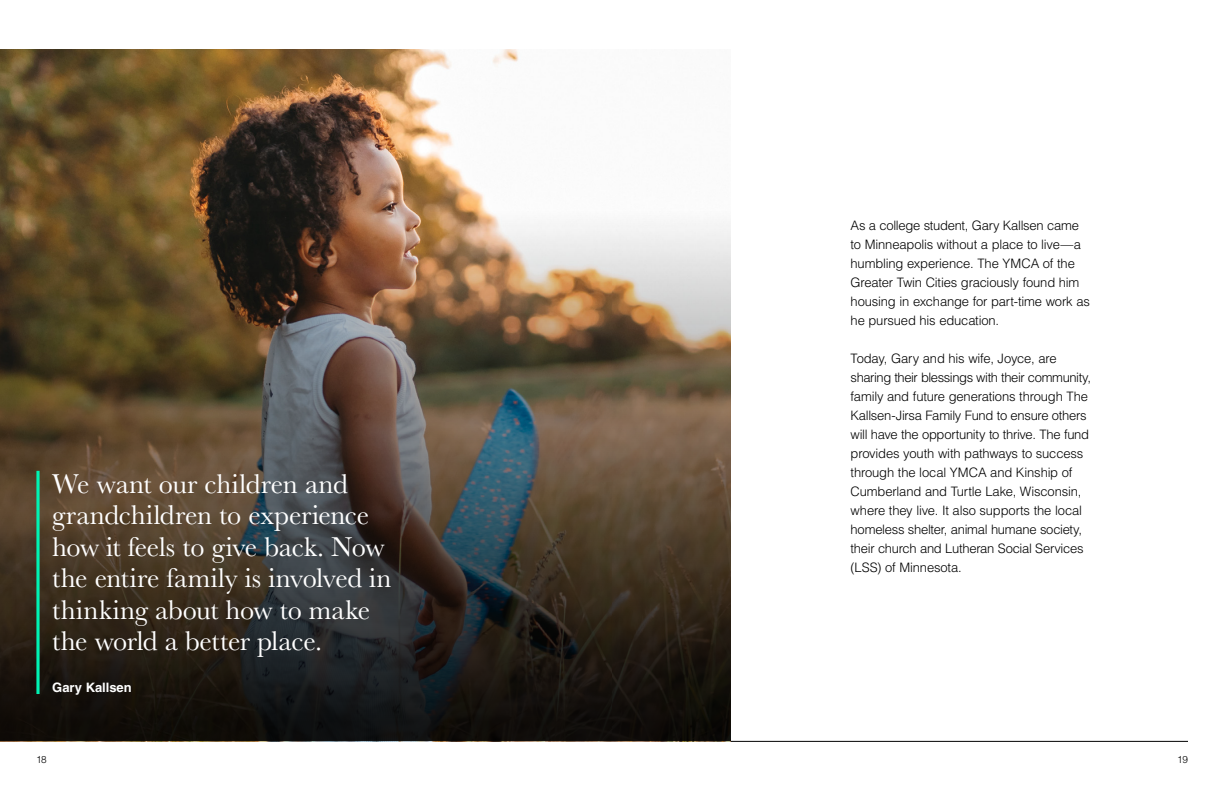
<style>
.page{position:relative;width:1224px;height:792px;background:#fff}
.page>*{position:absolute;margin:0;border:0;box-sizing:border-box;transform-origin:0 0}
.t1{font:28.3px/31.4px "Baskerville";letter-spacing:-.005em;color:#fff}
.t2{font:300 13px/19px "Helvetica LT Pro";letter-spacing:-.015em;color:#000}
.t3{font:700 13px "Helvetica LT Pro";color:#fff}
.t4{font:300 10px "Helvetica LT Pro";color:#000}
</style>
<div class="page">
<hr style="left:612px;top:741px;width:576px;height:1px;background:#000">
<hr style="left:0;top:741px;width:612px;height:1px;background:#000">
<img style="left:0;top:49px;width:519px;height:110px">
<img style="left:0;top:159px;width:612px;height:582px">
<svg style="left:36px;top:471px;width:4px;height:223px"></svg>
<svg style="left:612px;top:221px;width:118px;height:520px;background:#695c4d"></svg>
<h1 class="t1" style="left:52px;top:469px;width:341px">We want our children and grandchildren to experience how it feels to give back. Now the entire family is involved in thinking about how to make the world a better place.</h1>
<p class="t3" style="left:52px;top:679px;width:81px">Gary Kallsen</p>
<p class="t2" style="left:851px;top:216px;width:241px">As a college student, Gary Kallsen came to Minneapolis without a place to live—a humbling experience. The YMCA of the Greater Twin Cities graciously found him housing in exchange for part-time work as he pursued his education.</p>
<p class="t2" style="left:851px;top:349px;width:242px">Today, Gary and his wife, Joyce, are sharing their blessings with their community, family and future generations through The Kallsen-Jirsa Family Fund to ensure others will have the opportunity to thrive. The fund provides youth with pathways to success through the local YMCA and Kinship of Cumberland and Turtle Lake, Wisconsin, where they live. It also supports the local homeless shelter, animal humane society, their church and Lutheran Social Services (LSS) of Minnesota.</p>
<p class="t4" style="left:36px;top:754px;width:12px">18</p>
<p class="t4" style="left:1177px;top:754px;width:12px">19</p>
</div>
